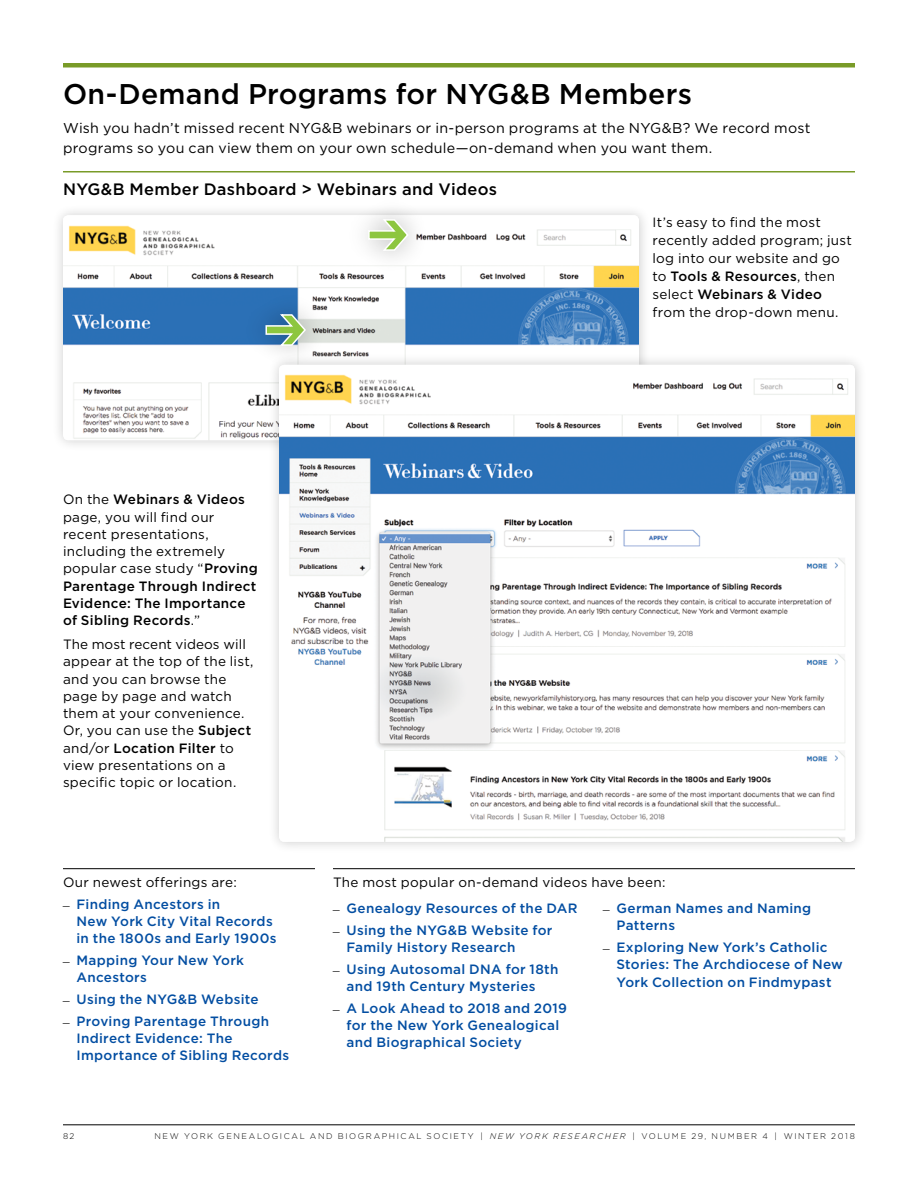
<style>
.page{position:relative;width:918px;height:1188px;background:#fff}
.page>*{position:absolute;margin:0;border:0;box-sizing:border-box;transform-origin:0 0}
.NYGB_Event___Section{font:500 28.5px "Gotham HTF";letter-spacing:.01em;color:#000}
.NYGB_Header-D___U_lc{font:500 16.5px "Gotham HTF";letter-spacing:.02em;color:#000}
.NYGB_Body_Text___Int{font:14.25px/20.2px "Gotham HTF";letter-spacing:.02em;color:#000}
.NYGB_Body_Text___San{font:13.5px/17.2px "Gotham HTF";letter-spacing:.02em;color:#000}
.t1{font:500 13.5px/17.2px "Gotham HTF";letter-spacing:.02em;color:#034ea2}
.t2{font:300 8.25px "Gotham HTF";letter-spacing:.195em;color:#000}
.s1{font-weight:500}
.s2{font-family:"Garamond MT Std";font-weight:400;color:#000}
.s3{font-style:italic}
</style>
<div class="page">
<hr style="left:63px;top:1125px;width:792px;height:1px;background:#000">
<div style="left:63px;top:63px;width:792px;height:5px;background:#799b28"></div>
<hr style="left:63px;top:868px;width:252px;height:1px;background:#000">
<hr style="left:333px;top:868px;width:522px;height:1px;background:#000">
<hr style="left:63px;top:171px;width:792px;height:1px;background:#799b28">
<div style="left:51px;top:204px;width:600px;height:248px;background:#000;opacity:.2"></div>
<img style="left:63px;top:215px;width:576px;height:225px">
<div style="left:242px;top:290px;width:86px;height:80px;background:#000;opacity:.3"></div>
<svg style="left:265px;top:313px;width:42px;height:34px"></svg>
<div style="left:344px;top:195px;width:86px;height:80px;background:#000;opacity:.3"></div>
<svg style="left:367px;top:218px;width:43px;height:34px"></svg>
<div style="left:267px;top:353px;width:600px;height:500px;background:#000;opacity:.2"></div>
<img style="left:279px;top:365px;width:576px;height:477px">
<p class="NYGB_Event___Section" style="left:63px;top:77px;width:630px">On-Demand Programs for NYG&amp;B Members</p>
<p class="NYGB_Body_Text___Int" style="left:63px;top:117px;width:749px">Wish you hadn’t missed recent NYG&amp;B webinars or in-person programs at the NYG&amp;B? We record most programs so you can view them on your own schedule—on-demand when you want them.</p>
<p class="NYGB_Header-D___U_lc" style="left:63px;top:180px;width:436px">NYG&amp;B Member Dashboard &gt; Webinars and Videos</p>
<p class="NYGB_Body_Text___San" style="left:63px;top:491px;width:196px">On the <span class="s1">Webinars &amp; Videos </span>page, you will find our recent presentations, including the extremely popular case study “<span class="s1">Proving<br>Parentage Through Indirect<br>Evidence: The Importance of Sibling Records</span>.”</p>
<p class="NYGB_Body_Text___San" style="left:63px;top:636px;width:192px">The most recent videos will appear at the top of the list, and you can browse the page by page and watch them at your convenience.<br>Or, you can use the <span class="s1">Subject </span>and/or <span class="s1">Location Filter</span> to view presentations on a specific topic or location.</p>
<p class="NYGB_Body_Text___San" style="left:652px;top:213px;width:201px;line-height:18px">It’s easy to find the most recently added program; just log into our website and go to <span class="s1">Tools &amp; Resources</span>, then select <span class="s1">Webinars &amp; Video </span>from the drop-down menu.</p>
<p class="NYGB_Body_Text___San" style="left:63px;top:873px;width:175px">Our newest offerings are:</p>
<p class="t1" style="left:76px;top:895px;width:202px;text-indent:-14px"><span class="s2">‒</span> Finding Ancestors in<br>New York City Vital Records in the 1800s and Early 1900s</p>
<p class="t1" style="left:76px;top:951px;width:169px;text-indent:-14px"><span class="s2">‒</span> Mapping Your New York<br>Ancestors</p>
<p class="t1" style="left:63px;top:990px;width:197px"><span class="s2">‒</span> Using the NYG&amp;B Website</p>
<p class="t1" style="left:76px;top:1012px;width:214px;text-indent:-14px"><span class="s2">‒</span> Proving Parentage Through<br>Indirect Evidence: The<br>Importance of Sibling Records</p>
<p class="NYGB_Body_Text___San" style="left:333px;top:873px;width:334px">The most popular on-demand videos have been:</p>
<p class="t1" style="left:333px;top:899px;width:246px"><span class="s2">‒</span> Genealogy Resources of the DAR</p>
<p class="t1" style="left:346px;top:921px;width:208px;text-indent:-14px"><span class="s2">‒</span> Using the NYG&amp;B Website for<br>Family History Research</p>
<p class="t1" style="left:346px;top:960px;width:214px;text-indent:-14px"><span class="s2">‒</span> Using Autosomal DNA for 18th and 19th Century Mysteries</p>
<p class="t1" style="left:346px;top:999px;width:222px;text-indent:-14px"><span class="s2">‒</span> A Look Ahead to 2018 and 2019 for the New York Genealogical and Biographical Society</p>
<p class="t1" style="left:616px;top:899px;width:196px;text-indent:-14px"><span class="s2">‒</span> German Names and Naming<br>Patterns</p>
<p class="t1" style="left:616px;top:938px;width:228px;text-indent:-14px"><span class="s2">‒</span> Exploring New York’s Catholic<br>Stories: The Archdiocese of New<br>York Collection on Findmypast</p>
<p class="t2" style="left:63px;top:1131px;width:13px">82</p>
<p class="t2" style="left:154px;top:1131px;width:702px">NEW YORK GENEALOGICAL AND BIOGRAPHICAL SOCIETY | <span class="s3">NEW YORK RESEARCHER</span> | VOLUME 29, NUMBER 4 | WINTER 2018</p>
</div>
